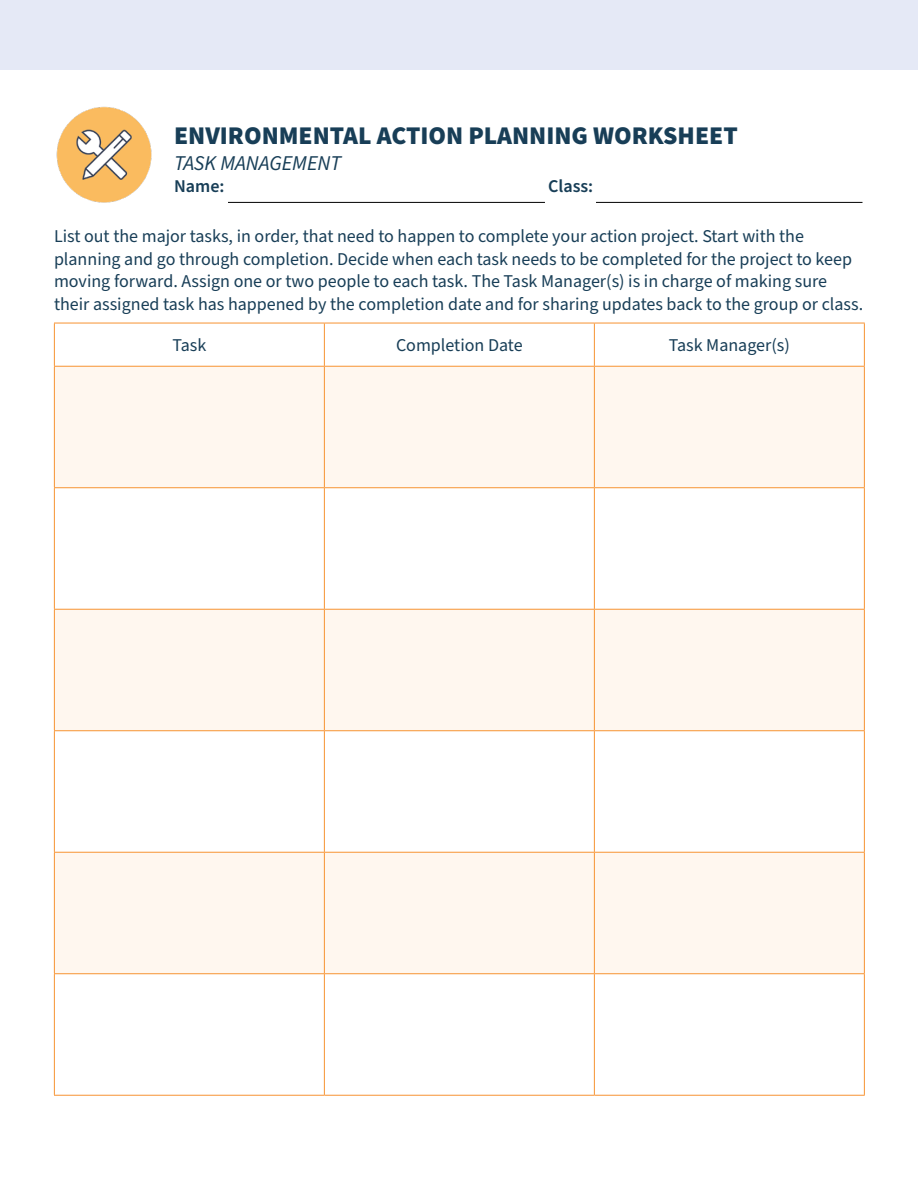
<style>
.page{position:relative;width:918px;height:1188px;background:#fff}
.page>*{position:absolute;margin:0;border:0;box-sizing:border-box;transform-origin:0 0}
.t1{font:900 25.5px "Source Sans Pro";color:#183e57}
.t2{font:italic 21px "Source Sans Pro";color:#183e57}
.t3{font:18px/22.5px "Source Sans Pro";color:#183e57}
.t4{font:600 18px "Source Sans Pro";color:#183e57}
</style>
<div class="page">
<div style="left:0;top:0;width:918px;height:70px;background:#e5e9f6"></div>
<img style="left:54px;top:105px;width:100px;height:100px;border-radius:50px">
<svg style="left:55px;top:367px;width:809px;height:606px;fill:#fff7ef"></svg>
<hr style="left:54px;top:367px;width:1px;height:120px;background:#f79332">
<hr style="left:324px;top:367px;width:1px;height:120px;background:#f79332">
<hr style="left:594px;top:367px;width:1px;height:120px;background:#f79332">
<hr style="left:864px;top:367px;width:1px;height:120px;background:#f79332">
<hr style="left:54px;top:487px;width:270px;height:1px;background:#f79332">
<hr style="left:54px;top:488px;width:1px;height:121px;background:#f79332">
<hr style="left:324px;top:487px;width:270px;height:1px;background:#f79332">
<hr style="left:324px;top:488px;width:1px;height:121px;background:#f79332">
<hr style="left:594px;top:487px;width:271px;height:1px;background:#f79332">
<hr style="left:594px;top:488px;width:1px;height:121px;background:#f79332">
<hr style="left:864px;top:488px;width:1px;height:121px;background:#f79332">
<hr style="left:54px;top:609px;width:270px;height:1px;background:#f79332">
<hr style="left:54px;top:610px;width:1px;height:120px;background:#f79332">
<hr style="left:324px;top:609px;width:270px;height:1px;background:#f79332">
<hr style="left:324px;top:610px;width:1px;height:120px;background:#f79332">
<hr style="left:594px;top:609px;width:271px;height:1px;background:#f79332">
<hr style="left:594px;top:610px;width:1px;height:120px;background:#f79332">
<hr style="left:864px;top:610px;width:1px;height:120px;background:#f79332">
<hr style="left:54px;top:730px;width:270px;height:1px;background:#f79332">
<hr style="left:54px;top:731px;width:1px;height:121px;background:#f79332">
<hr style="left:324px;top:730px;width:270px;height:1px;background:#f79332">
<hr style="left:324px;top:731px;width:1px;height:121px;background:#f79332">
<hr style="left:594px;top:730px;width:271px;height:1px;background:#f79332">
<hr style="left:594px;top:731px;width:1px;height:121px;background:#f79332">
<hr style="left:864px;top:731px;width:1px;height:121px;background:#f79332">
<hr style="left:54px;top:852px;width:270px;height:1px;background:#f79332">
<hr style="left:54px;top:853px;width:1px;height:120px;background:#f79332">
<hr style="left:324px;top:852px;width:270px;height:1px;background:#f79332">
<hr style="left:324px;top:853px;width:1px;height:120px;background:#f79332">
<hr style="left:594px;top:852px;width:271px;height:1px;background:#f79332">
<hr style="left:594px;top:853px;width:1px;height:120px;background:#f79332">
<hr style="left:864px;top:853px;width:1px;height:120px;background:#f79332">
<hr style="left:54px;top:323px;width:270px;height:1px;background:#f79332">
<hr style="left:54px;top:323px;width:1px;height:43px;background:#f79332">
<hr style="left:324px;top:323px;width:270px;height:1px;background:#f79332">
<hr style="left:324px;top:323px;width:1px;height:43px;background:#f79332">
<hr style="left:594px;top:323px;width:271px;height:1px;background:#f79332">
<hr style="left:594px;top:323px;width:1px;height:43px;background:#f79332">
<hr style="left:864px;top:323px;width:1px;height:43px;background:#f79332">
<hr style="left:54px;top:366px;width:270px;height:1px;background:#f79332">
<hr style="left:324px;top:366px;width:270px;height:1px;background:#f79332">
<hr style="left:594px;top:366px;width:271px;height:1px;background:#f79332">
<hr style="left:54px;top:973px;width:270px;height:1px;background:#f79332">
<hr style="left:54px;top:974px;width:1px;height:121px;background:#f79332">
<hr style="left:324px;top:973px;width:270px;height:1px;background:#f79332">
<hr style="left:324px;top:974px;width:1px;height:121px;background:#f79332">
<hr style="left:594px;top:973px;width:271px;height:1px;background:#f79332">
<hr style="left:594px;top:974px;width:1px;height:121px;background:#f79332">
<hr style="left:864px;top:974px;width:1px;height:121px;background:#f79332">
<hr style="left:54px;top:1095px;width:270px;height:1px;background:#f79332">
<hr style="left:324px;top:1095px;width:270px;height:1px;background:#f79332">
<hr style="left:594px;top:1095px;width:271px;height:1px;background:#f79332">
<hr style="left:228px;top:202px;width:317px;height:1px;background:#000">
<hr style="left:596px;top:202px;width:266px;height:1px;background:#000">
<h1 class="t1" style="left:174px;top:118px;width:565px">ENVIRONMENTAL ACTION PLANNING WORKSHEET</h1>
<h2 class="t2" style="left:174px;top:149px;width:169px">TASK MANAGEMENT</h2>
<p class="t4" style="left:174px;top:174px;width:52px">Name:</p>
<p class="t4" style="left:548px;top:174px;width:47px">Class:</p>
<p class="t3" style="left:54px;top:226px;width:811px">List out the major tasks, in order, that need to happen to complete your action project. Start with the planning and go through completion. Decide when each task needs to be completed for the project to keep moving forward. Assign one or two people to each task. The Task Manager(s) is in charge of making sure their assigned task has happened by the completion date and for sharing updates back to the group or class.</p>
<p class="t3" style="left:172px;top:335px;width:35px">Task</p>
<p class="t3" style="left:396px;top:335px;width:128px">Completion Date</p>
<p class="t3" style="left:669px;top:335px;width:123px">Task Manager(s)</p>
</div>
